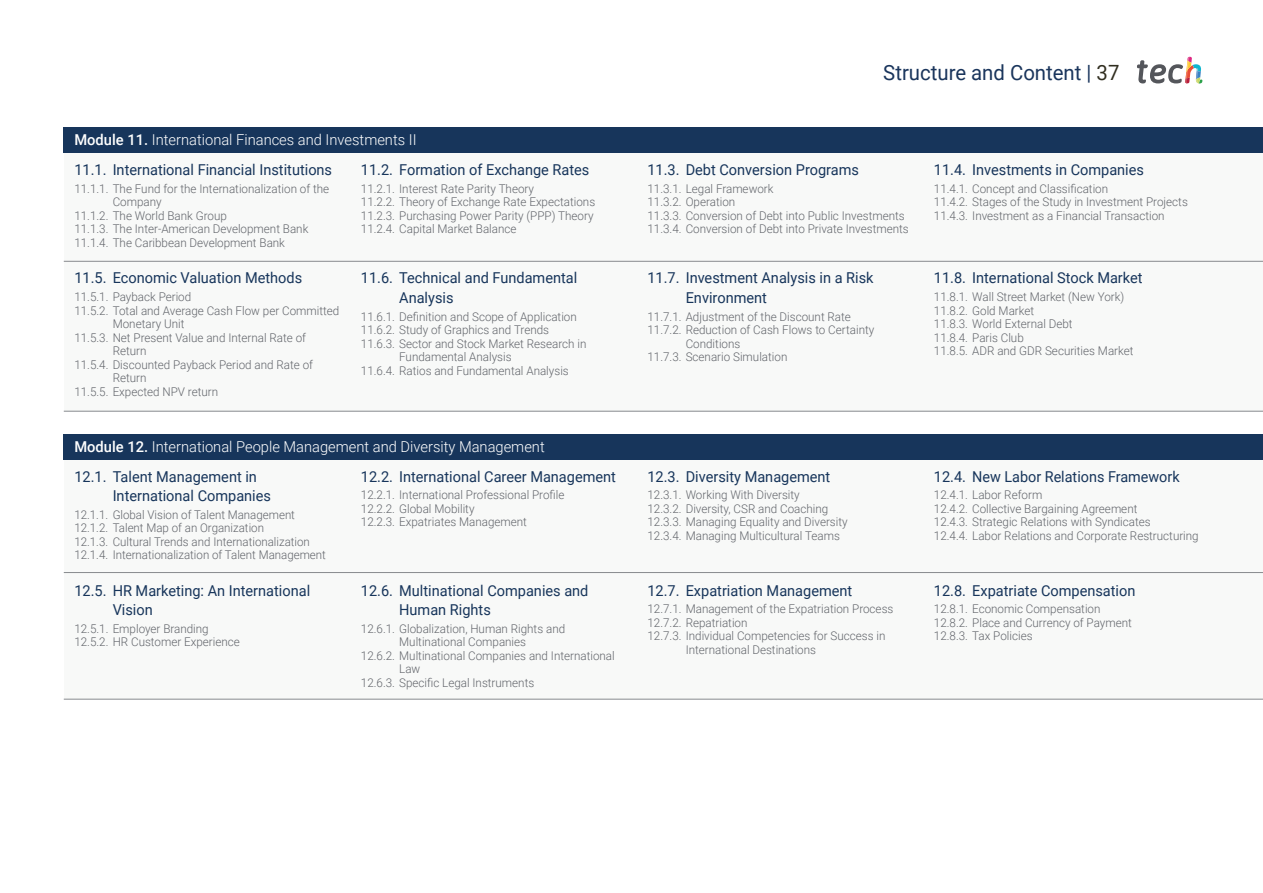
<style>
.page{position:relative;width:1263px;height:893px;background:#fff}
.page>*{position:absolute;margin:0;border:0;box-sizing:border-box;transform-origin:0 0}
.t1{font:21px "Roboto";color:#1a355c}
.t2{font:15px/19.5px "Roboto";color:#17355b}
.t3{font:300 15px "Roboto";color:#fff}
.t4{font:300 12px/13.5px "Roboto";color:#61646a}
.t5{font:300 12px/13.5px "Roboto";color:#61646a;scale:.96 1}
.s1{font-weight:500}
.s2{color:#312e20}
</style>
<div class="page">
<div style="left:64px;top:460px;width:1199px;height:239px;background:#f8f9f8"></div>
<div style="left:64px;top:153px;width:1199px;height:258px;background:#f8f9f8"></div>
<div style="left:64px;top:128px;width:1199px;height:25px;background:#17355b"></div>
<hr style="left:64px;top:411px;width:1199px;height:1px;background:#878a8e">
<hr style="left:64px;top:261px;width:1199px;height:1px;background:#878a8e">
<div style="left:64px;top:434px;width:1199px;height:26px;background:#17355b"></div>
<hr style="left:64px;top:699px;width:1199px;height:1px;background:#878a8e">
<hr style="left:64px;top:572px;width:1199px;height:1px;background:#878a8e">
<svg style="left:1137px;top:57px;width:65px;height:27px"></svg>
<p class="t3" style="left:74px;top:129px;width:344px"><span class="s1">Module 11.</span> International Finances and Investments II</p>
<p class="t2" style="left:74px;top:159px;width:259px">11.1. International Financial Institutions</p>
<p class="t4" style="left:74px;top:181px;width:256px">11.1.1. The Fund for the Internationalization of the</p>
<p class="t4" style="left:113px;top:195px;width:50px">Company</p>
<p class="t4" style="left:74px;top:208px;width:154px">11.1.2. The World Bank Group</p>
<p class="t4" style="left:74px;top:222px;width:235px">11.1.3. The Inter-American Development Bank</p>
<p class="t4" style="left:74px;top:235px;width:212px">11.1.4. The Caribbean Development Bank</p>
<p class="t2" style="left:74px;top:268px;width:229px">11.5. Economic Valuation Methods</p>
<p class="t4" style="left:74px;top:290px;width:118px">11.5.1. Payback Period</p>
<p class="t4" style="left:74px;top:303px;width:266px">11.5.2. Total and Average Cash Flow per Committed</p>
<p class="t4" style="left:113px;top:317px;width:73px">Monetary Unit</p>
<p class="t4" style="left:74px;top:330px;width:233px">11.5.3. Net Present Value and Internal Rate of</p>
<p class="t4" style="left:113px;top:344px;width:35px">Return</p>
<p class="t4" style="left:74px;top:357px;width:240px">11.5.4. Discounted Payback Period and Rate of</p>
<p class="t4" style="left:113px;top:371px;width:35px">Return</p>
<p class="t4" style="left:74px;top:384px;width:145px">11.5.5. Expected NPV return</p>
<p class="t2" style="left:361px;top:159px;width:230px">11.2. Formation of Exchange Rates</p>
<p class="t4" style="left:361px;top:181px;width:236px">11.2.1. Interest Rate Parity Theory<br>11.2.2. Theory of Exchange Rate Expectations 11.2.3. Purchasing Power Parity (PPP) Theory 11.2.4. Capital Market Balance</p>
<p class="t2" style="left:399px;top:268px;width:180px;text-indent:-38px">11.6. Technical and Fundamental<br>Analysis</p>
<p class="t4" style="left:361px;top:309px;width:217px">11.6.1. Definition and Scope of Application</p>
<p class="t4" style="left:361px;top:323px;width:190px">11.6.2. Study of Graphics and Trends</p>
<p class="t4" style="left:361px;top:336px;width:227px">11.6.3. Sector and Stock Market Research in</p>
<p class="t4" style="left:399px;top:350px;width:114px">Fundamental Analysis</p>
<p class="t4" style="left:361px;top:363px;width:209px">11.6.4. Ratios and Fundamental Analysis</p>
<p class="t3" style="left:74px;top:436px;width:472px"><span class="s1">Module 12.</span> International People Management and Diversity Management</p>
<p class="t2" style="left:113px;top:466px;width:160px;text-indent:-38px">12.1. Talent Management in<br>International Companies</p>
<p class="t5" style="left:74px;top:507px;width:263px">12.1.1. Global Vision of Talent Management 12.1.2. Talent Map of an Organization<br>12.1.3. Cultural Trends and Internationalization 12.1.4. Internationalization of Talent Management</p>
<p class="t2" style="left:113px;top:580px;width:199px;text-indent:-38px">12.5. HR Marketing: An International<br>Vision</p>
<p class="t4" style="left:74px;top:621px;width:167px">12.5.1. Employer Branding<br>12.5.2. HR Customer Experience</p>
<p class="t2" style="left:361px;top:466px;width:257px">12.2. International Career Management</p>
<p class="t4" style="left:361px;top:488px;width:205px">12.2.1. International Professional Profile<br>12.2.2. Global Mobility<br>12.2.3. Expatriates Management</p>
<p class="t2" style="left:399px;top:580px;width:191px;text-indent:-38px">12.6. Multinational Companies and<br>Human Rights</p>
<p class="t4" style="left:361px;top:621px;width:206px">12.6.1. Globalization, Human Rights and</p>
<p class="t4" style="left:399px;top:635px;width:128px">Multinational Companies</p>
<p class="t4" style="left:361px;top:648px;width:255px">12.6.2. Multinational Companies and International</p>
<p class="t4" style="left:399px;top:662px;width:23px">Law</p>
<p class="t4" style="left:361px;top:675px;width:175px">12.6.3. Specific Legal Instruments</p>
<h1 class="t1" style="left:883px;top:57px;width:238px">Structure and Content | <span class="s2">37</span></h1>
<p class="t2" style="left:647px;top:159px;width:213px">11.3. Debt Conversion Programs</p>
<p class="t4" style="left:647px;top:181px;width:263px">11.3.1. Legal Framework<br>11.3.2. Operation<br>11.3.3. Conversion of Debt into Public Investments 11.3.4. Conversion of Debt into Private Investments</p>
<p class="t2" style="left:686px;top:268px;width:189px;text-indent:-38px">11.7. Investment Analysis in a Risk<br>Environment</p>
<p class="t4" style="left:647px;top:309px;width:205px">11.7.1. Adjustment of the Discount Rate</p>
<p class="t4" style="left:647px;top:323px;width:228px">11.7.2. Reduction of Cash Flows to Certainty</p>
<p class="t4" style="left:686px;top:336px;width:56px">Conditions</p>
<p class="t4" style="left:647px;top:350px;width:141px">11.7.3. Scenario Simulation</p>
<p class="t2" style="left:934px;top:159px;width:212px">11.4. Investments in Companies</p>
<p class="t4" style="left:934px;top:181px;width:255px">11.4.1. Concept and Classification<br>11.4.2. Stages of the Study in Investment Projects<br>11.4.3. Investment as a Financial Transaction</p>
<p class="t2" style="left:934px;top:268px;width:210px">11.8. International Stock Market</p>
<p class="t4" style="left:934px;top:290px;width:201px">11.8.1. Wall Street Market (New York)<br>11.8.2. Gold Market<br>11.8.3. World External Debt<br>11.8.4. Paris Club<br>11.8.5. ADR and GDR Securities Market</p>
<p class="t2" style="left:647px;top:466px;width:184px">12.3. Diversity Management</p>
<p class="t4" style="left:647px;top:488px;width:202px">12.3.1. Working With Diversity<br>12.3.2. Diversity, CSR and Coaching 12.3.3. Managing Equality and Diversity 12.3.4. Managing Multicultural Teams</p>
<p class="t2" style="left:647px;top:580px;width:206px">12.7. Expatriation Management</p>
<p class="t4" style="left:647px;top:602px;width:247px">12.7.1. Management of the Expatriation Process</p>
<p class="t4" style="left:647px;top:615px;width:102px">12.7.2. Repatriation</p>
<p class="t4" style="left:647px;top:629px;width:239px">12.7.3. Individual Competencies for Success in</p>
<p class="t4" style="left:686px;top:642px;width:132px">International Destinations</p>
<p class="t2" style="left:934px;top:466px;width:247px">12.4. New Labor Relations Framework</p>
<p class="t4" style="left:934px;top:488px;width:266px">12.4.1. Labor Reform<br>12.4.2. Collective Bargaining Agreement<br>12.4.3. Strategic Relations with Syndicates<br>12.4.4. Labor Relations and Corporate Restructuring</p>
<p class="t2" style="left:934px;top:580px;width:203px">12.8. Expatriate Compensation</p>
<p class="t4" style="left:934px;top:602px;width:199px">12.8.1. Economic Compensation<br>12.8.2. Place and Currency of Payment<br>12.8.3. Tax Policies</p>
</div>
